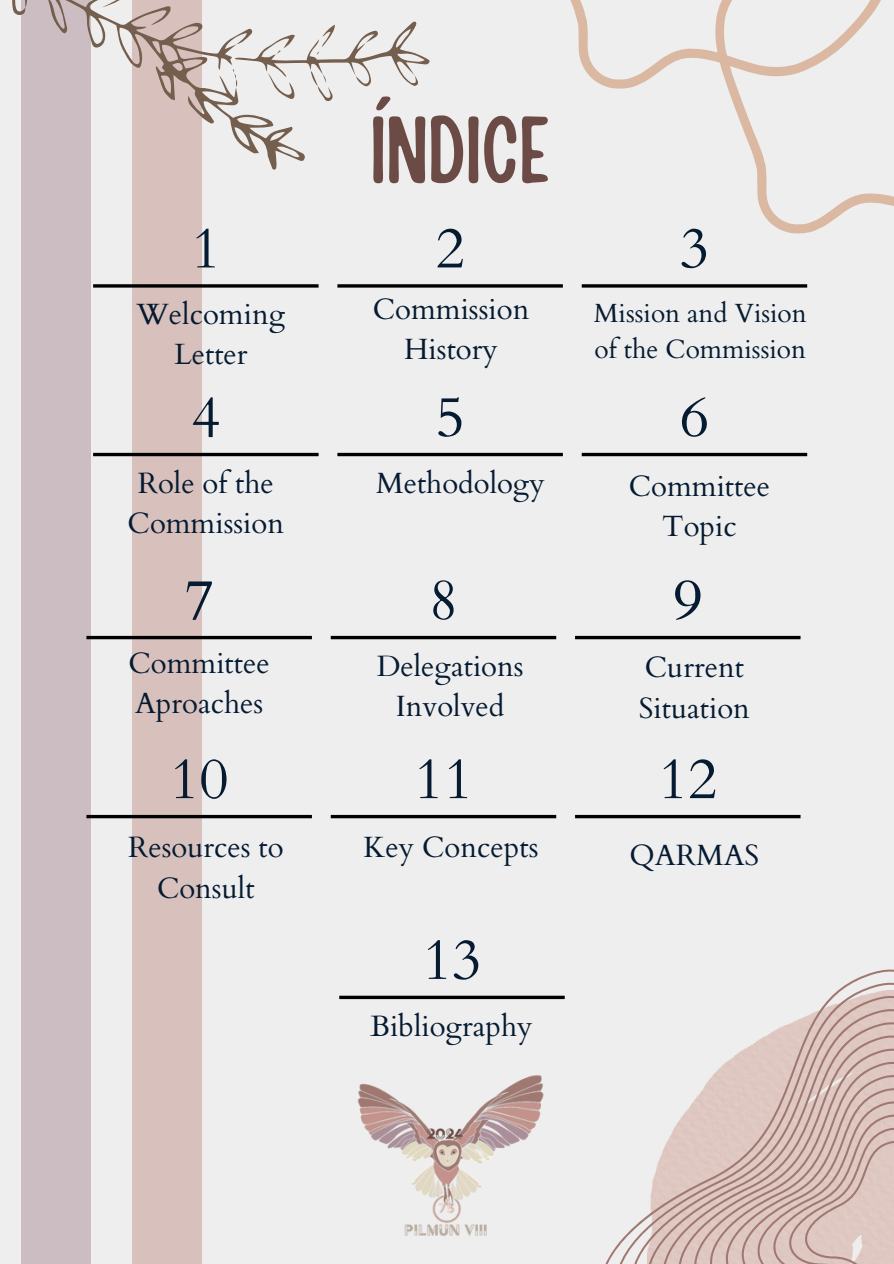
<style>
.page{position:relative;width:894px;height:1264px;background:#fff}
.page>*{position:absolute;margin:0;border:0;box-sizing:border-box;transform-origin:0 0}
.t1{font:93.3px "Handy Casual Condensed";color:#6c4a45}
.t2{font:57.6px "Cardo";color:#051b32}
.t3{font:29.25px/40.5px "Cardo";color:#051b32;text-align:center}
.t4{font:26.25px/36px "Cardo";color:#051b32}
</style>
<div class="page">
<div style="left:0;top:0;width:893px;height:1263px;background:#efeeee"></div>
<div style="left:21px;top:0;width:69px;height:1263px;background:#ccbdc2"></div>
<div style="left:132px;top:0;width:69px;height:1263px;background:#d8c1bd"></div>
<svg style="left:562px;top:969px;width:331px;height:294px"></svg>
<svg style="left:570px;top:0;width:323px;height:234px"></svg>
<svg style="left:12px;top:0;width:265px;height:259px"></svg>
<svg style="left:101px;top:0;width:34px;height:13px"></svg>
<svg style="left:186px;top:0;width:244px;height:163px"></svg>
<img style="left:357px;top:1075px;width:187px;height:161px">
<hr style="left:93px;top:284px;width:225px;height:3px;background:#000">
<hr style="left:337px;top:284px;width:225px;height:3px;background:#000">
<hr style="left:581px;top:284px;width:226px;height:3px;background:#000">
<hr style="left:93px;top:453px;width:225px;height:3px;background:#000">
<hr style="left:337px;top:453px;width:225px;height:3px;background:#000">
<hr style="left:581px;top:453px;width:226px;height:3px;background:#000">
<hr style="left:86px;top:636px;width:226px;height:3px;background:#000">
<hr style="left:330px;top:636px;width:226px;height:3px;background:#000">
<hr style="left:575px;top:636px;width:225px;height:3px;background:#000">
<hr style="left:86px;top:815px;width:226px;height:3px;background:#000">
<hr style="left:330px;top:815px;width:226px;height:3px;background:#000">
<hr style="left:575px;top:815px;width:225px;height:3px;background:#000">
<svg style="left:339px;top:995px;width:225px;height:4px"></svg>
<p class="t1" style="left:370px;top:89px;width:182px">ÍNDICE</p>
<p class="t2" style="left:191px;top:210px;width:31px">1</p>
<h1 class="t2" style="left:435px;top:210px;width:31px">2</h1>
<p class="t2" style="left:679px;top:210px;width:31px">3</p>
<h3 class="t3" style="left:136px;top:294px;width:150px">Welcoming<br>Letter</h3>
<p class="t3" style="left:373px;top:289px;width:158px">Commission<br>History</p>
<h3 class="t4" style="left:593px;top:295px;width:214px">Mission and Vision of the Commission</h3>
<p class="t2" style="left:191px;top:379px;width:31px">4</p>
<p class="t2" style="left:435px;top:379px;width:31px">5</p>
<h3 class="t2" style="left:679px;top:379px;width:31px">6</h3>
<h3 class="t3" style="left:127px;top:463px;width:158px">Role of the<br>Commission</h3>
<p class="t3" style="left:376px;top:463px;width:170px">Methodology</p>
<p class="t3" style="left:628px;top:466px;width:143px">Committee<br>Topic</p>
<h3 class="t2" style="left:184px;top:562px;width:31px">7</h3>
<p class="t2" style="left:428px;top:562px;width:31px">8</p>
<p class="t2" style="left:672px;top:562px;width:31px">9</p>
<p class="t3" style="left:128px;top:643px;width:143px;text-align:left">Committee<br>Aproaches</p>
<h3 class="t3" style="left:376px;top:646px;width:148px">Delegations<br>Involved</h3>
<h2 class="t3" style="left:638px;top:648px;width:112px;text-align:left">Current<br>Situation</h2>
<p class="t2" style="left:170px;top:741px;width:60px">10</p>
<p class="t2" style="left:414px;top:741px;width:60px">11</p>
<h3 class="t2" style="left:658px;top:741px;width:60px">12</h3>
<h3 class="t3" style="left:128px;top:827px;width:157px">Resources to<br>Consult</h3>
<p class="t3" style="left:363px;top:827px;width:176px">Key Concepts</p>
<p class="t2" style="left:422px;top:921px;width:60px">13</p>
<h3 class="t3" style="left:370px;top:1006px;width:164px">Bibliography</h3>
<h3 class="t3" style="left:629px;top:835px;width:131px">QARMAS</h3>
</div>
